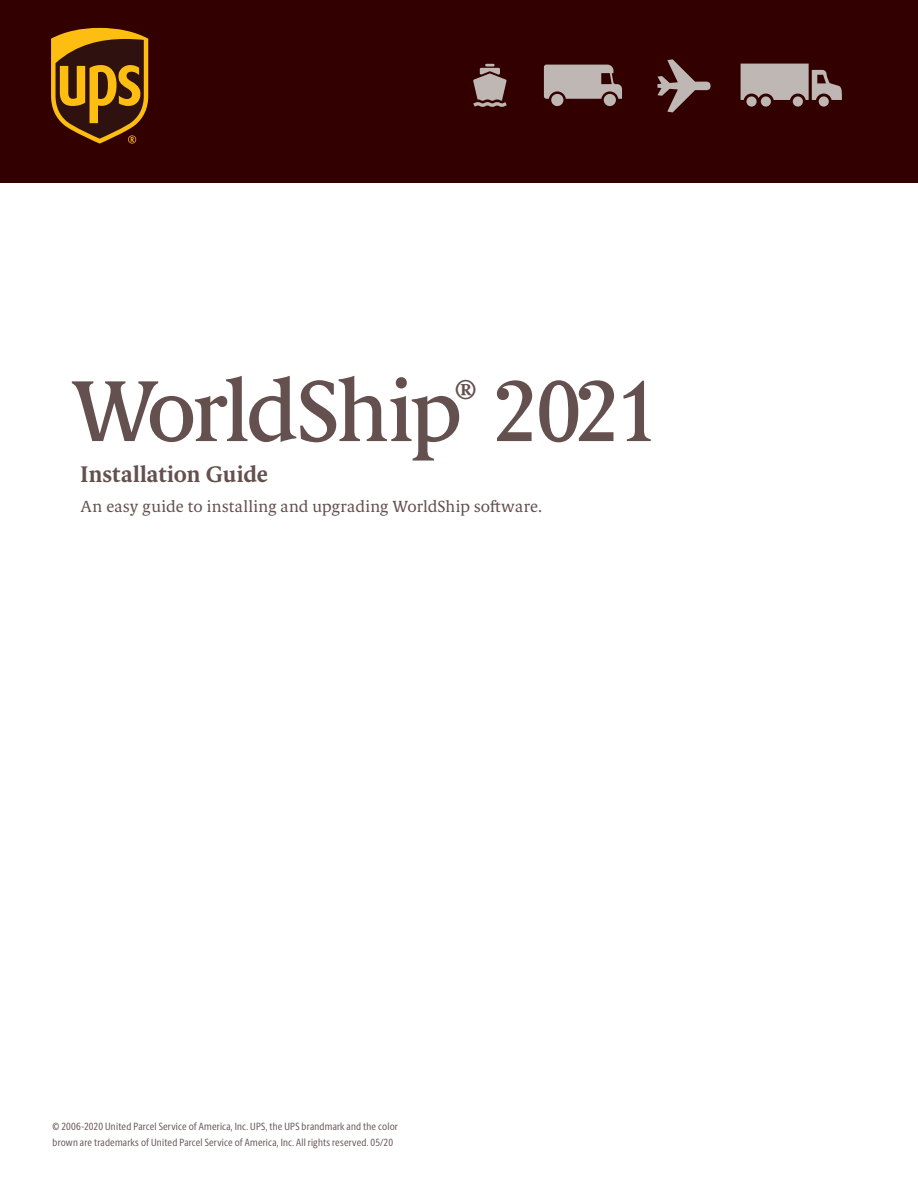
<style>
.page{position:relative;width:918px;height:1188px;background:#fff}
.page>*{position:absolute;margin:0;border:0;box-sizing:border-box;transform-origin:0 0}
.t1{font:500 86.55px "UPS Berlingske Serif Tx";letter-spacing:-.04em;color:#64504f}
.t2{font:500 27.3px "UPS Berlingske Serif Tx";color:#64504f}
.t3{font:700 22.65px "UPS Berlingske Serif Tx";color:#64504f}
.t4{font:16.2px "UPS Berlingske Serif Tx";letter-spacing:.015em;color:#64504f}
.t5{font:10.5px/15.8px "UPS Berlingske Sans Cn";letter-spacing:.025em;color:#64504f}
</style>
<div class="page">
<div style="left:0;top:0;width:918px;height:183px;background:#300"></div>
<svg style="left:51px;top:28px;width:97px;height:116px;background:#82530e"></svg>
<svg style="left:473px;top:64px;width:34px;height:43px"></svg>
<svg style="left:544px;top:65px;width:78px;height:42px"></svg>
<svg style="left:657px;top:59px;width:54px;height:53px"></svg>
<svg style="left:741px;top:64px;width:101px;height:43px"></svg>
<p class="t1" style="left:71px;top:350px;width:592px">WorldShip 2021</p>
<p class="t2" style="left:455px;top:370px;width:23px">®</p>
<p class="t3" style="left:81px;top:458px;width:189px">Installation Guide</p>
<p class="t4" style="left:81px;top:494px;width:463px">An easy guide to installing and upgrading WorldShip software.</p>
<p class="t5" style="left:52px;top:1118px;width:347px">© 2006-2020 United Parcel Service of America, Inc. UPS, the UPS brandmark and the color brown are trademarks of United Parcel Service of America, Inc. All rights reserved. 05/20</p>
</div>
